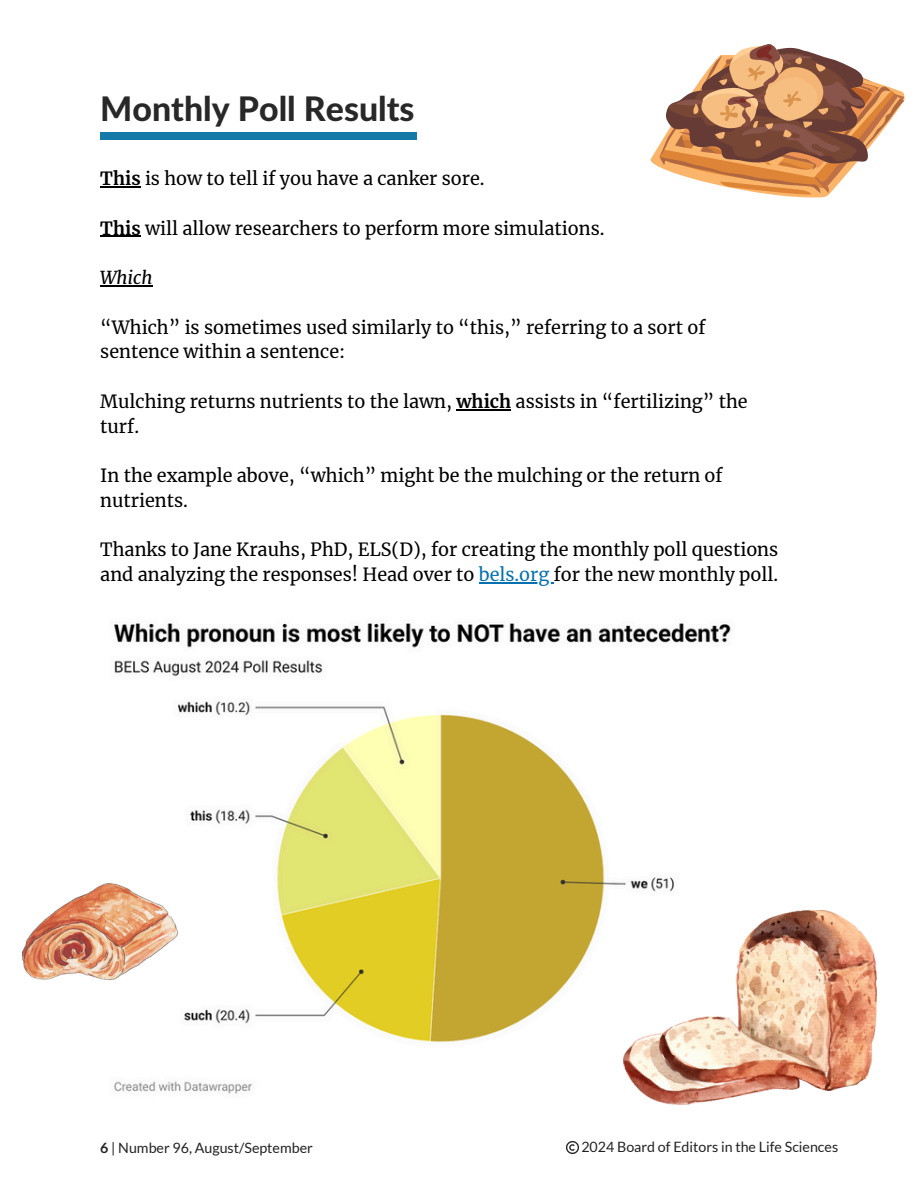
<style>
.page{position:relative;width:918px;height:1188px;background:#fff}
.page>*{position:absolute;margin:0;border:0;box-sizing:border-box;transform-origin:0 0}
.t1{font:800 33.9px "Lato Latin";color:#282828}
.t2{font:18px/24.8px "Merriweather";color:#000}
.t3{font:italic 18px "Merriweather";color:#000}
.t4{font:14.25px "Lato";color:#222}
.s1{font-weight:700}
.s2{color:#0671b0}
</style>
<div class="page">
<div style="left:100px;top:132px;width:317px;height:7px;background:#157aa8"></div>
<svg style="left:566px;top:1141px;width:13px;height:13px"></svg>
<img style="left:104px;top:623px;width:627px;height:482px">
<svg style="left:650px;top:44px;width:255px;height:154px"></svg>
<img style="left:624px;top:911px;width:253px;height:193px">
<img style="left:23px;top:884px;width:154px;height:95px">
<hr style="left:100px;top:186px;width:41px;height:1px;background:#000">
<hr style="left:100px;top:236px;width:41px;height:1px;background:#000">
<hr style="left:100px;top:285px;width:52px;height:1px;background:#000">
<hr style="left:457px;top:409px;width:54px;height:1px;background:#000">
<hr style="left:479px;top:582px;width:75px;height:1px;background:#0671b0">
<p class="t1" style="left:100px;top:94px;width:316px">Monthly Poll Results</p>
<h2 class="t2" style="left:100px;top:166px;width:386px"><span class="s1">This</span> is how to tell if you have a canker sore.</h2>
<h2 class="t2" style="left:100px;top:216px;width:506px"><span class="s1">This</span> will allow researchers to perform more simulations.</h2>
<h2 class="t3" style="left:100px;top:266px;width:54px">Which</h2>
<p class="t2" style="left:100px;top:315px;width:607px">“Which” is sometimes used similarly to “this,” referring to a sort of sentence within a sentence:</p>
<p class="t2" style="left:100px;top:389px;width:649px">Mulching returns nutrients to the lawn, <span class="s1">which</span> assists in “fertilizing” the turf.</p>
<p class="t2" style="left:100px;top:463px;width:624px">In the example above, “which” might be the mulching or the return of nutrients.</p>
<p class="t2" style="left:100px;top:538px;width:680px">Thanks to Jane Krauhs, PhD, ELS(D), for creating the monthly poll questions and analyzing the responses! Head over to <span class="s2">bels.org</span> for the new monthly poll.</p>
<h2 class="t4" style="left:100px;top:1139px;width:214px"><span class="s1">6</span> | Number 96, August/September</h2>
<h1 class="t4" style="left:581px;top:1138px;width:258px">2024 Board of Editors in the Life Sciences</h1>
</div>
